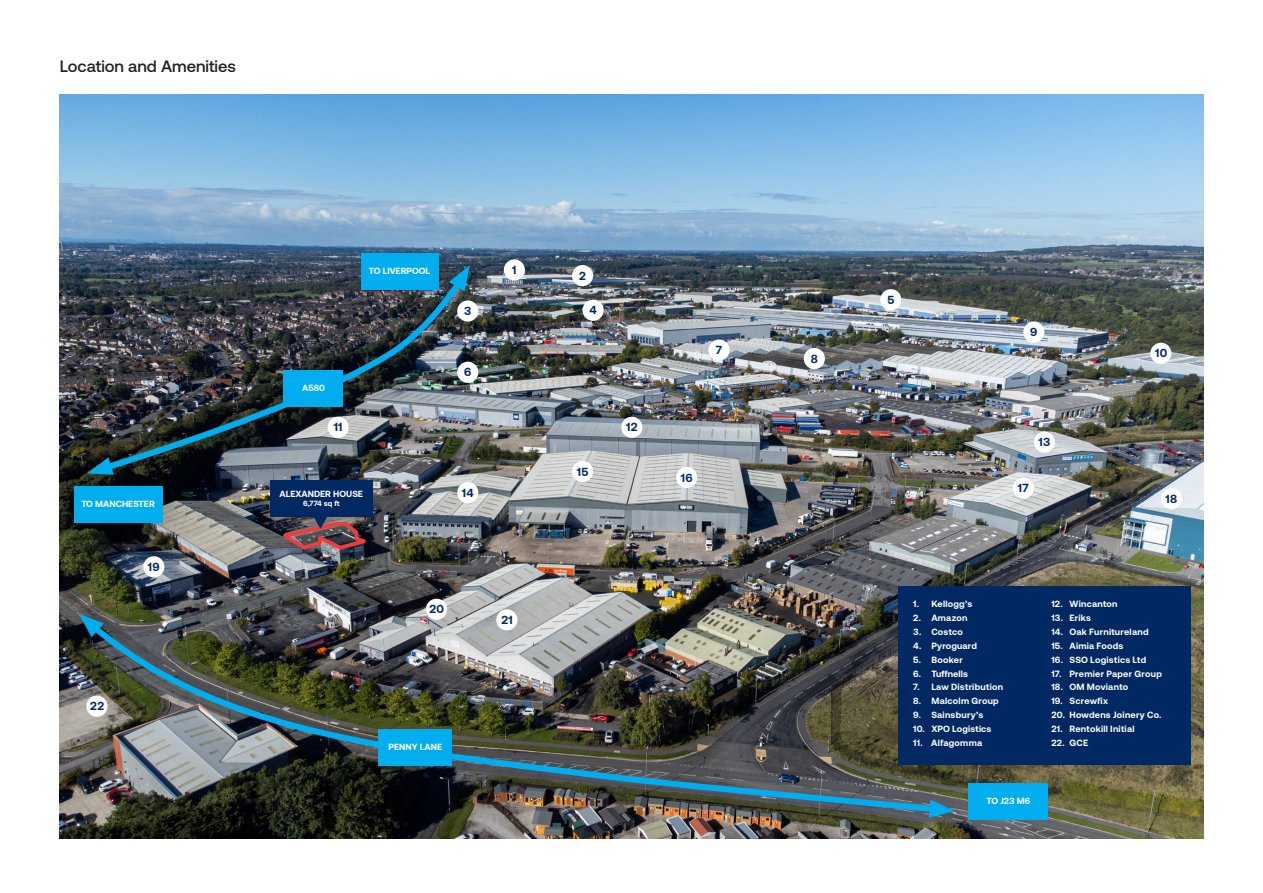
<style>
.page{position:relative;width:1263px;height:893px;background:#fff}
.page>*{position:absolute;margin:0;border:0;box-sizing:border-box;transform-origin:0 0}
._2__3__4_-_Subhead{font:500 16.5px "Aeonik";color:#231f20}
.t1{font:700 11.7px "Aeonik";letter-spacing:.03em;color:#002964}
.t2{font:700 9px "Aeonik";letter-spacing:.025em;color:#fff}
.t3{font:700 9px "Aeonik";color:#fff}
.t4{font:700 7.5px "Aeonik";letter-spacing:.005em;color:#fff}
</style>
<div class="page">
<img style="left:60px;top:95px;width:1144px;height:743px">
<img style="left:81px;top:615px;width:865px;height:201px">
<svg style="left:79px;top:614px;width:25px;height:23px"></svg>
<svg style="left:929px;top:799px;width:26px;height:19px"></svg>
<div style="left:378px;top:729px;width:74px;height:36px;background:#00aeef"></div>
<img style="left:94px;top:272px;width:374px;height:205px">
<svg style="left:87px;top:457px;width:27px;height:18px"></svg>
<svg style="left:449px;top:265px;width:21px;height:26px"></svg>
<div style="left:283px;top:370px;width:59px;height:36px;background:#00aeef"></div>
<div style="left:86px;top:696px;width:21px;height:21px;background:#fff;border-radius:50%"></div>
<div style="left:143px;top:556px;width:21px;height:21px;background:#fff;border-radius:50%"></div>
<div style="left:426px;top:599px;width:21px;height:21px;background:#fff;border-radius:50%"></div>
<div style="left:496px;top:609px;width:21px;height:21px;background:#fff;border-radius:50%"></div>
<div style="left:676px;top:467px;width:21px;height:21px;background:#fff;border-radius:50%"></div>
<div style="left:572px;top:461px;width:21px;height:21px;background:#fff;border-radius:50%"></div>
<div style="left:457px;top:482px;width:21px;height:21px;background:#fff;border-radius:50%"></div>
<div style="left:328px;top:417px;width:21px;height:21px;background:#fff;border-radius:50%"></div>
<div style="left:457px;top:362px;width:21px;height:21px;background:#fff;border-radius:50%"></div>
<div style="left:621px;top:417px;width:21px;height:21px;background:#fff;border-radius:50%"></div>
<div style="left:1161px;top:488px;width:21px;height:21px;background:#fff;border-radius:50%"></div>
<div style="left:1013px;top:477px;width:21px;height:22px;background:#fff;border-radius:50%"></div>
<div style="left:1034px;top:432px;width:21px;height:21px;background:#fff;border-radius:50%"></div>
<div style="left:1150px;top:343px;width:21px;height:21px;background:#fff;border-radius:50%"></div>
<div style="left:1023px;top:322px;width:21px;height:21px;background:#fff;border-radius:50%"></div>
<div style="left:880px;top:289px;width:21px;height:21px;background:#fff;border-radius:50%"></div>
<div style="left:804px;top:348px;width:21px;height:21px;background:#fff;border-radius:50%"></div>
<div style="left:708px;top:340px;width:21px;height:21px;background:#fff;border-radius:50%"></div>
<div style="left:504px;top:259px;width:21px;height:22px;background:#fff;border-radius:50%"></div>
<div style="left:572px;top:265px;width:21px;height:21px;background:#fff;border-radius:50%"></div>
<div style="left:582px;top:300px;width:22px;height:21px;background:#fff;border-radius:50%"></div>
<div style="left:457px;top:300px;width:21px;height:22px;background:#fff;border-radius:50%"></div>
<div style="left:362px;top:253px;width:77px;height:37px;background:#00aeef"></div>
<div style="left:74px;top:486px;width:88px;height:36px;background:#00aeef"></div>
<div style="left:968px;top:783px;width:79px;height:36px;background:#00aeef"></div>
<div style="left:898px;top:586px;width:293px;height:178px;background:#002964"></div>
<img style="left:280px;top:505px;width:96px;height:47px">
<div style="left:270px;top:480px;width:103px;height:37px;background:#002964"></div>
<p class="_2__3__4_-_Subhead" style="left:60px;top:57px;width:178px">Location and Amenities</p>
<p class="t3" style="left:81px;top:499px;width:75px">TO MANCHESTER</p>
<p class="t1" style="left:148px;top:560px;width:13px">19</p>
<p class="t1" style="left:90px;top:699px;width:15px">22</p>
<p class="t3" style="left:369px;top:266px;width:63px">TO LIVERPOOL</p>
<p class="t1" style="left:512px;top:263px;width:6px">1</p>
<p class="t1" style="left:579px;top:269px;width:8px">2</p>
<p class="t1" style="left:464px;top:304px;width:9px">3</p>
<p class="t1" style="left:589px;top:304px;width:9px">4</p>
<p class="t1" style="left:464px;top:366px;width:9px">6</p>
<p class="t2" style="left:302px;top:383px;width:24px">A580</p>
<p class="t1" style="left:334px;top:421px;width:10px">11</p>
<p class="t1" style="left:626px;top:421px;width:13px">12</p>
<p class="t1" style="left:577px;top:465px;width:13px">15</p>
<p class="t3" style="left:280px;top:489px;width:85px">ALEXANDER HOUSE</p>
<p class="t4" style="left:303px;top:499px;width:38px">6,774 sq ft</p>
<p class="t1" style="left:462px;top:486px;width:13px">14</p>
<p class="t1" style="left:429px;top:603px;width:16px">20</p>
<p class="t1" style="left:501px;top:613px;width:13px">21</p>
<p class="t1" style="left:716px;top:343px;width:8px">7</p>
<p class="t1" style="left:681px;top:471px;width:13px">16</p>
<p class="t3" style="left:389px;top:742px;width:55px">PENNY LANE</p>
<p class="t1" style="left:811px;top:352px;width:9px">8</p>
<p class="t1" style="left:887px;top:293px;width:8px">5</p>
<p class="t1" style="left:1030px;top:325px;width:9px">9</p>
<p class="t1" style="left:1038px;top:435px;width:13px">13</p>
<p class="t1" style="left:1018px;top:481px;width:12px">17</p>
<p class="t1" style="left:1155px;top:347px;width:14px">10</p>
<p class="t1" style="left:1165px;top:492px;width:13px">18</p>
<p class="t2" style="left:913px;top:599px;width:61px">1. Kellogg’s</p>
<p class="t2" style="left:913px;top:613px;width:56px">2. Amazon</p>
<p class="t2" style="left:913px;top:627px;width:51px">3. Costco</p>
<p class="t2" style="left:913px;top:641px;width:65px">4. Pyroguard</p>
<p class="t2" style="left:913px;top:654px;width:51px">5. Booker</p>
<p class="t2" style="left:913px;top:668px;width:56px">6. Tuffnells</p>
<p class="t2" style="left:913px;top:682px;width:91px">7. Law Distribution</p>
<p class="t2" style="left:913px;top:696px;width:87px">8. Malcolm Group</p>
<p class="t2" style="left:913px;top:710px;width:72px">9. Sainsbury’s</p>
<p class="t2" style="left:913px;top:724px;width:80px">10. XPO Logistics</p>
<p class="t2" style="left:913px;top:737px;width:70px">11. Alfagomma</p>
<p class="t2" style="left:986px;top:796px;width:45px">TO J23 M6</p>
<p class="t2" style="left:1051px;top:599px;width:68px">12. Wincanton</p>
<p class="t2" style="left:1051px;top:613px;width:41px">13. Eriks</p>
<p class="t2" style="left:1051px;top:627px;width:99px">14. Oak Furnitureland</p>
<p class="t2" style="left:1051px;top:641px;width:74px">15. Aimia Foods</p>
<p class="t2" style="left:1051px;top:654px;width:96px">16. SSO Logistics Ltd</p>
<p class="t2" style="left:1051px;top:668px;width:112px">17. Premier Paper Group</p>
<p class="t2" style="left:1051px;top:682px;width:78px">18. OM Movianto</p>
<p class="t2" style="left:1051px;top:696px;width:58px">19. Screwfix</p>
<p class="t2" style="left:1051px;top:710px;width:112px">20. Howdens Joinery Co.</p>
<p class="t2" style="left:1051px;top:724px;width:85px">21. Rentokill Initial</p>
<p class="t2" style="left:1051px;top:737px;width:38px">22. GCE</p>
</div>
